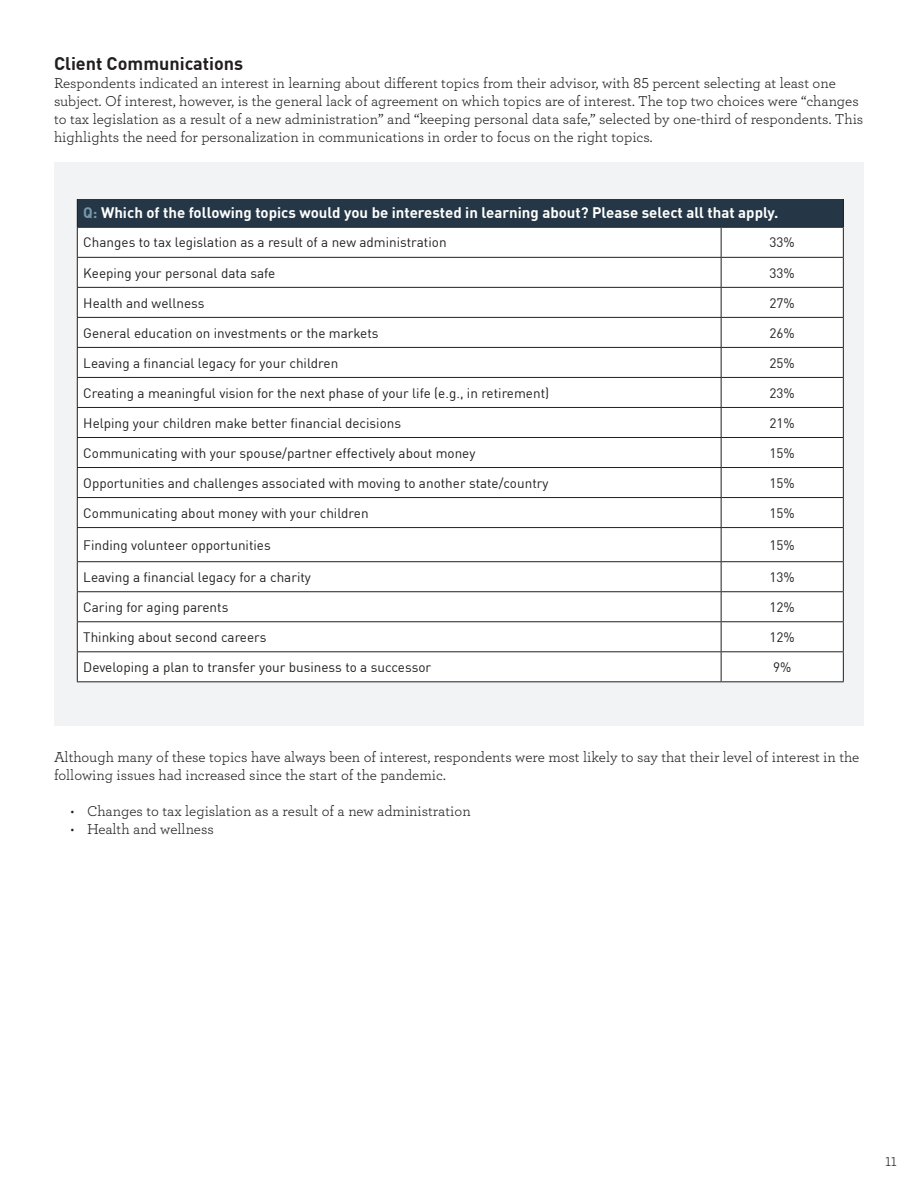
<style>
.page{position:relative;width:918px;height:1188px;background:#fff}
.page>*{position:absolute;margin:0;border:0;box-sizing:border-box;transform-origin:0 0}
.body_archer{font:700 18px "DINOT";color:#231f20}
.body_archer-2{font:15px/18px "Archer";color:#231f20}
.t1{font:700 15px "DINOT";color:#fff}
.bullets{font:15px "Archer";color:#231f20}
.t2{font:13.5px "DINOT";color:#231f20}
.t3{font:13.5px "Archer";color:#231f20}
.s1{color:#7898ac}
</style>
<div class="page">
<div style="left:54px;top:163px;width:810px;height:563px;background:#f2f3f4"></div>
<div style="left:77px;top:199px;width:766px;height:28px;background:#253746"></div>
<div style="left:78px;top:228px;width:765px;height:453px;background:#fff"></div>
<hr style="left:77px;top:227px;width:644px;height:1px;background:#231f20">
<hr style="left:721px;top:227px;width:123px;height:1px;background:#231f20">
<hr style="left:77px;top:257px;width:644px;height:1px;background:#231f20">
<hr style="left:721px;top:257px;width:123px;height:1px;background:#231f20">
<hr style="left:77px;top:287px;width:644px;height:1px;background:#231f20">
<hr style="left:721px;top:287px;width:123px;height:1px;background:#231f20">
<hr style="left:77px;top:317px;width:644px;height:1px;background:#231f20">
<hr style="left:721px;top:317px;width:123px;height:1px;background:#231f20">
<hr style="left:77px;top:347px;width:644px;height:1px;background:#231f20">
<hr style="left:721px;top:347px;width:123px;height:1px;background:#231f20">
<hr style="left:77px;top:377px;width:644px;height:1px;background:#231f20">
<hr style="left:721px;top:377px;width:123px;height:1px;background:#231f20">
<hr style="left:77px;top:407px;width:644px;height:1px;background:#231f20">
<hr style="left:721px;top:407px;width:123px;height:1px;background:#231f20">
<hr style="left:77px;top:437px;width:644px;height:1px;background:#231f20">
<hr style="left:721px;top:437px;width:123px;height:1px;background:#231f20">
<hr style="left:77px;top:467px;width:644px;height:1px;background:#231f20">
<hr style="left:721px;top:467px;width:123px;height:1px;background:#231f20">
<hr style="left:77px;top:497px;width:644px;height:1px;background:#231f20">
<svg style="left:77px;top:199px;width:1px;height:328px"></svg>
<hr style="left:721px;top:497px;width:123px;height:1px;background:#231f20">
<svg style="left:721px;top:228px;width:1px;height:299px"></svg>
<svg style="left:843px;top:199px;width:1px;height:328px"></svg>
<hr style="left:77px;top:527px;width:644px;height:1px;background:#231f20">
<hr style="left:77px;top:528px;width:1px;height:33px;background:#231f20">
<hr style="left:721px;top:527px;width:123px;height:1px;background:#231f20">
<hr style="left:721px;top:528px;width:1px;height:33px;background:#231f20">
<hr style="left:843px;top:528px;width:1px;height:33px;background:#231f20">
<hr style="left:77px;top:561px;width:644px;height:1px;background:#231f20">
<hr style="left:721px;top:561px;width:123px;height:1px;background:#231f20">
<hr style="left:77px;top:591px;width:644px;height:1px;background:#231f20">
<hr style="left:721px;top:591px;width:123px;height:1px;background:#231f20">
<hr style="left:77px;top:621px;width:644px;height:1px;background:#231f20">
<hr style="left:721px;top:621px;width:123px;height:1px;background:#231f20">
<hr style="left:77px;top:651px;width:644px;height:1px;background:#231f20">
<svg style="left:77px;top:562px;width:1px;height:119px"></svg>
<hr style="left:721px;top:651px;width:123px;height:1px;background:#231f20">
<svg style="left:721px;top:562px;width:1px;height:119px"></svg>
<svg style="left:843px;top:562px;width:1px;height:119px"></svg>
<hr style="left:77px;top:681px;width:644px;height:1px;background:#231f20">
<hr style="left:721px;top:681px;width:123px;height:1px;background:#231f20">
<p class="body_archer" style="left:54px;top:49px;width:191px">Client Communications</p>
<p class="body_archer-2" style="left:54px;top:73px;width:811px">Respondents indicated an interest in learning about different topics from their advisor, with 85 percent selecting at least one subject. Of interest, however, is the general lack of agreement on which topics are of interest. The top two choices were “changes to tax legislation as a result of a new administration” and “keeping personal data safe,” selected by one-third of respondents. This highlights the need for personalization in communications in order to focus on the right topics.</p>
<p class="t1" style="left:83px;top:201px;width:697px"><span class="s1">Q:</span> Which of the following topics would you be interested in learning about? Please select all that apply.</p>
<p class="t2" style="left:83px;top:232px;width:365px">Changes to tax legislation as a result of a new administration</p>
<p class="t2" style="left:770px;top:232px;width:27px">33%</p>
<p class="t2" style="left:83px;top:262px;width:194px">Keeping your personal data safe</p>
<p class="t2" style="left:770px;top:262px;width:27px">33%</p>
<p class="t2" style="left:83px;top:292px;width:123px">Health and wellness</p>
<p class="t2" style="left:770px;top:292px;width:27px">27%</p>
<p class="t2" style="left:83px;top:322px;width:297px">General education on investments or the markets</p>
<p class="t2" style="left:770px;top:322px;width:27px">26%</p>
<p class="t2" style="left:83px;top:352px;width:256px">Leaving a financial legacy for your children</p>
<p class="t2" style="left:770px;top:352px;width:27px">25%</p>
<p class="t2" style="left:83px;top:382px;width:467px">Creating a meaningful vision for the next phase of your life (e.g., in retirement)</p>
<p class="t2" style="left:770px;top:382px;width:27px">23%</p>
<p class="t2" style="left:83px;top:412px;width:319px">Helping your children make better financial decisions</p>
<p class="t2" style="left:770px;top:412px;width:27px">21%</p>
<p class="t2" style="left:83px;top:442px;width:394px">Communicating with your spouse/partner effectively about money</p>
<p class="t2" style="left:770px;top:442px;width:27px">15%</p>
<p class="t2" style="left:83px;top:472px;width:467px">Opportunities and challenges associated with moving to another state/country</p>
<p class="t2" style="left:770px;top:472px;width:27px">15%</p>
<p class="t2" style="left:83px;top:503px;width:287px">Communicating about money with your children</p>
<p class="t2" style="left:770px;top:503px;width:27px">15%</p>
<p class="t2" style="left:83px;top:535px;width:189px">Finding volunteer opportunities</p>
<p class="t2" style="left:770px;top:535px;width:27px">15%</p>
<p class="t2" style="left:83px;top:567px;width:229px">Leaving a financial legacy for a charity</p>
<p class="t2" style="left:770px;top:567px;width:27px">13%</p>
<p class="t2" style="left:83px;top:597px;width:147px">Caring for aging parents</p>
<p class="t2" style="left:770px;top:597px;width:27px">12%</p>
<p class="t2" style="left:83px;top:627px;width:185px">Thinking about second careers</p>
<p class="t2" style="left:770px;top:627px;width:27px">12%</p>
<p class="t2" style="left:83px;top:657px;width:349px">Developing a plan to transfer your business to a successor</p>
<p class="t2" style="left:773px;top:657px;width:20px">9%</p>
<p class="body_archer-2" style="left:54px;top:747px;width:807px">Although many of these topics have always been of interest, respondents were most likely to say that their level of interest in the following issues had increased since the start of the pandemic.</p>
<p class="bullets" style="left:70px;top:801px;width:402px">• Changes to tax legislation as a result of a new administration</p>
<p class="bullets" style="left:70px;top:819px;width:145px">• Health and wellness</p>
<p class="t3" style="left:885px;top:1153px;width:13px">11</p>
</div>
